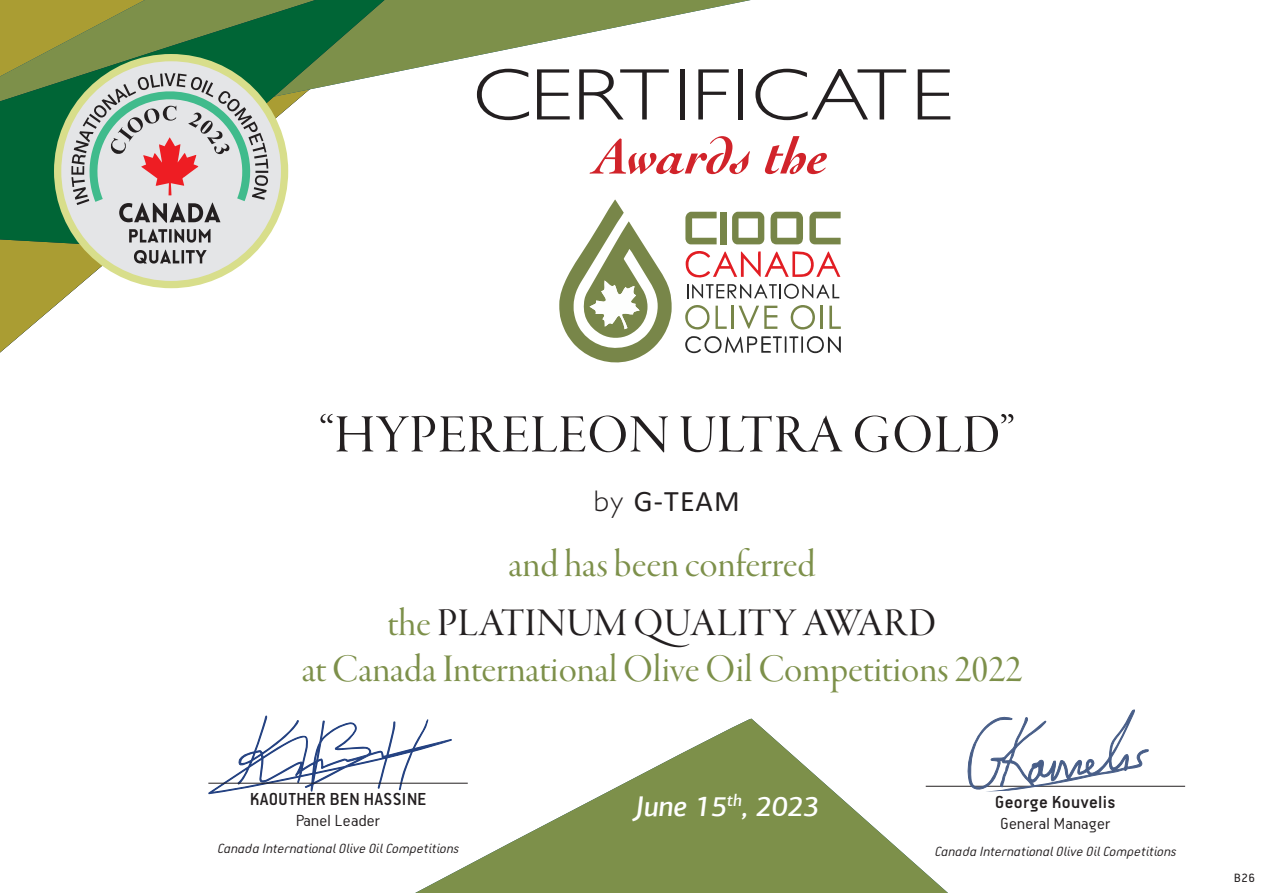
<style>
.page{position:relative;width:1263px;height:893px;background:#fff}
.page>*{position:absolute;margin:0;border:0;box-sizing:border-box;transform-origin:0 0}
.t1{font:300 73.5px "Petita";letter-spacing:.01em;color:#231f20;scale:1.17 1}
.t2{font:55.5px "Garamond Premr Pro Disp";letter-spacing:.015em;color:#231f20}
.t3{font:italic 700 52.5px "Cochin LT Std";color:#d1232a}
.t4{font:40.5px/58.9px "Garamond Premr Pro Disp";color:#7d904a;text-align:center}
.t5{font:30px "Calibri";color:#231f20}
.t6{font:italic 500 28.5px "PF Agora Sans Pro";color:#fff}
.t7{font:500 19.5px "PF Premier Text";letter-spacing:.02em;color:#231f20}
.t8{font:300 18px "PF Premier Text";letter-spacing:.02em;color:#231f20}
.t9{font:italic 300 15px "PF Premier Text";letter-spacing:.02em;color:#231f20}
.t10{font:13.5px "PF Premier Text";color:#231f20}
.s1{font-family:"Petita";font-weight:300}
.s2{color:#231f20}
</style>
<div class="page">
<svg style="left:0;top:245px;width:202px;height:108px"></svg>
<svg style="left:422px;top:0;width:329px;height:67px"></svg>
<svg style="left:415px;top:718px;width:549px;height:175px;fill:#7d904f"></svg>
<svg style="left:0;top:0;width:422px;height:245px"></svg>
<svg style="left:559px;top:200px;width:113px;height:163px"></svg>
<svg style="left:685px;top:212px;width:156px;height:142px"></svg>
<hr style="left:926px;top:786px;width:259px;height:1px;background:#231f20">
<svg style="left:58px;top:59px;width:224px;height:225px;background:#bfccaf"></svg>
<svg style="left:129px;top:229px;width:82px;height:14px"></svg>
<svg style="left:134px;top:250px;width:73px;height:14px"></svg>
<svg style="left:71px;top:73px;width:197px;height:150px;background:#bcbfb9"></svg>
<div style="left:54px;top:54px;width:234px;height:234px;border:7px solid #d8de8b;border-radius:50%"></div>
<svg style="left:964px;top:710px;width:184px;height:82px"></svg>
<svg style="left:208px;top:715px;width:244px;height:85px"></svg>
<hr style="left:208px;top:783px;width:260px;height:1px;background:#231f20">
<h1 class="t1" style="left:473px;top:52px;width:412px">CERTIFICATE</h1>
<p class="t3" style="left:597px;top:125px;width:232px">Awards the</p>
<p class="t2" style="left:319px;top:404px;width:696px">“HYPERELEON ULTRA GOLD”</p>
<p class="t5" style="left:594px;top:480px;width:147px"><span class="s1">by</span> G-TEAM</p>
<p class="t4" style="left:387px;top:535px;width:550px">and has been conferred<br>the <span class="s2">PLATINUM QUALITY AWARD</span></p>
<p class="t4" style="left:302px;top:641px;width:722px">at Canada International Olive Oil Competitions 2022</p>
<p class="t7" style="left:250px;top:789px;width:178px">KAOUTHER BEN HASSINE</p>
<p class="t8" style="left:296px;top:812px;width:85px">Panel Leader</p>
<p class="t9" style="left:217px;top:841px;width:243px">Canada International Olive Oil Competitions</p>
<p class="t6" style="left:635px;top:788px;width:186px">June 15<sup>th</sup>, 2023</p>
<p class="t7" style="left:995px;top:792px;width:122px">George Kouvelis</p>
<p class="t8" style="left:1001px;top:815px;width:111px">General Manager</p>
<p class="t9" style="left:935px;top:844px;width:243px">Canada International Olive Oil Competitions</p>
<p class="t10" style="left:1234px;top:871px;width:22px">B26</p>
</div>
